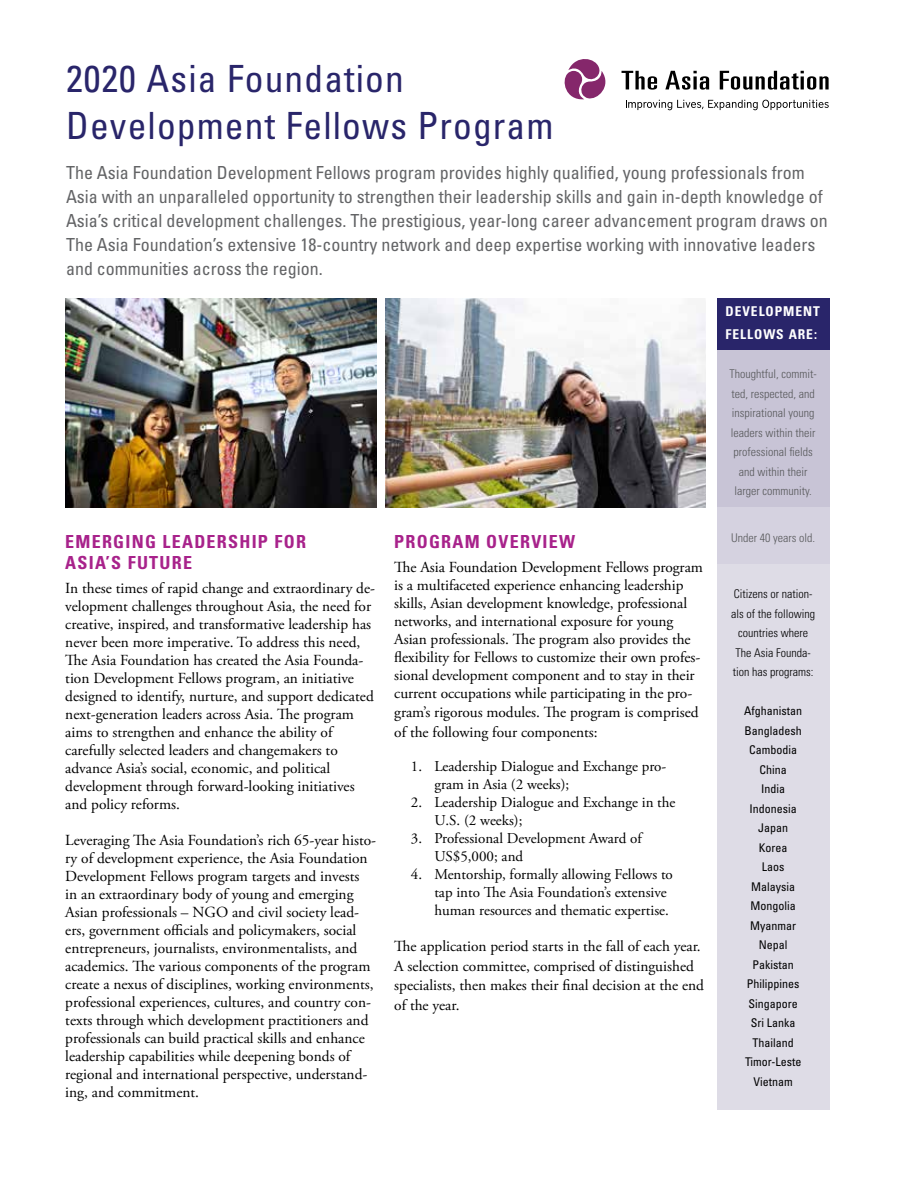
<style>
.page{position:relative;width:918px;height:1188px;background:#fff}
.page>*{position:absolute;margin:0;border:0;box-sizing:border-box;transform-origin:0 0}
.t1{font:condensed 37.5px/46.5px "Univers LT Std";letter-spacing:.03em;color:#29256a}
.t2{font:condensed 18px/24px "Univers LT Std";color:#636466}
.t3{font:700 condensed 18px/21px "Univers LT Std";letter-spacing:.07em;color:#a8228b}
.t4{font:15.3px/18px "Adobe Garamond Pro";color:#000}
.t5{font:15px/18px "Adobe Garamond Pro";color:#000}
.t6{font:700 condensed 13.5px/22.5px "Univers LT Std";letter-spacing:.07em;color:#fff}
.t7{font:condensed 12px/19.5px "Univers LT Std";color:#000;text-align:center}
.t8{font:300 condensed 12px/19.5px "Univers LT Std";color:#58595b;text-align:center}
.t9{font:300 condensed 12px/19.5px "Univers LT Std";color:#000;text-align:center}
</style>
<div class="page">
<svg style="left:626px;top:100px;width:203px;height:10px"></svg>
<svg style="left:622px;top:71px;width:35px;height:19px"></svg>
<svg style="left:665px;top:71px;width:44px;height:19px"></svg>
<svg style="left:720px;top:71px;width:109px;height:19px"></svg>
<svg style="left:565px;top:59px;width:41px;height:41px"></svg>
<div style="left:717px;top:298px;width:113px;height:53px;background:#29256a"></div>
<div style="left:717px;top:351px;width:113px;height:156px;background:#c8c4d6"></div>
<div style="left:717px;top:507px;width:113px;height:62px;background:#d5d2e0"></div>
<div style="left:717px;top:565px;width:113px;height:545px;background:#dedce6"></div>
<img style="left:385px;top:298px;width:321px;height:209px">
<img style="left:65px;top:298px;width:311px;height:209px">
<h1 class="t1" style="left:66px;top:55px;width:489px">2020 Asia Foundation<br>Development Fellows Program</h1>
<p class="t2" style="left:66px;top:161px;width:763px">The Asia Foundation Development Fellows program provides highly qualified, young professionals from Asia with an unparalleled opportunity to strengthen their leadership skills and gain in-depth knowledge of Asia’s critical development challenges. The prestigious, year-long career advancement program draws on The Asia Foundation’s extensive 18-country network and deep expertise working with innovative leaders and communities across the region.</p>
<p class="t6" style="left:726px;top:300px;width:96px">DEVELOPMENT<br>FELLOWS ARE:</p>
<p class="t8" style="left:730px;top:364px;width:89px">Thoughtful, commit&shy;ted, respected, and inspirational young leaders within their professional fields and within their larger community.</p>
<p class="t8" style="left:731px;top:528px;width:85px">Under 40 years old.</p>
<p class="t3" style="left:65px;top:531px;width:242px">EMERGING LEADERSHIP FOR<br>ASIA’S FUTURE</p>
<p class="t4" style="left:65px;top:580px;width:311px">In these times of rapid change and extraordinary de&shy;velopment challenges throughout Asia, the need for creative, inspired, and transformative leadership has never been more imperative. To address this need, The Asia Foundation has created the Asia Founda&shy;tion Development Fellows program, an initiative designed to identify, nurture, and support dedicated next-generation leaders across Asia. The program aims to strengthen and enhance the ability of carefully selected leaders and changemakers to advance Asia’s social, economic, and political development through forward-looking initiatives and policy reforms.</p>
<p class="t4" style="left:65px;top:832px;width:312px">Leveraging The Asia Foundation’s rich 65-year histo&shy;ry of development experience, the Asia Foundation Development Fellows program targets and invests<br>in an extraordinary body of young and emerging Asian professionals – NGO and civil society lead&shy;ers, government officials and policymakers, social entrepreneurs, journalists, environmentalists, and academics. The various components of the program create a nexus of disciplines, working environments, professional experiences, cultures, and country con&shy;texts through which development practitioners and professionals can build practical skills and enhance leadership capabilities while deepening bonds of regional and international perspective, understand&shy;ing, and commitment.</p>
<p class="t3" style="left:394px;top:531px;width:182px">PROGRAM OVERVIEW</p>
<p class="t4" style="left:394px;top:559px;width:310px">The Asia Foundation Development Fellows program is a multifaceted experience enhancing leadership skills, Asian development knowledge, professional networks, and international exposure for young Asian professionals. The program also provides the flexibility for Fellows to customize their own profes&shy;sional development component and to stay in their current occupations while participating in the pro-</p>
<p class="t4" style="left:394px;top:703px;width:306px;line-height:19.5px">gram’s rigorous modules. The program is comprised of the following four components:</p>
<p class="t9" style="left:731px;top:584px;width:85px">Citizens or nation&shy;als of the following countries where<br>The Asia Founda&shy;tion has programs:</p>
<p class="t7" style="left:744px;top:701px;width:59px">Afghanistan<br>Bangladesh<br>Cambodia<br>China<br>India<br>Indonesia<br>Japan<br>Korea<br>Laos<br>Malaysia<br>Mongolia<br>Myanmar<br>Nepal<br>Pakistan<br>Philippines<br>Singapore<br>Sri Lanka<br>Thailand<br>Timor-Leste<br>Vietnam</p>
<p class="t5" style="left:434px;top:758px;width:243px">Leadership Dialogue and Exchange pro&shy;gram in Asia (2 weeks);<br>Leadership Dialogue and Exchange in the<br>U.S. (2 weeks);<br>Professional Development Award of<br>US$5,000; and<br>Mentorship, formally allowing Fellows to tap into The Asia Foundation’s extensive human resources and thematic expertise.</p>
<p class="t5" style="left:411px;top:758px;width:13px">1.</p>
<p class="t5" style="left:411px;top:794px;width:13px">2.</p>
<p class="t5" style="left:411px;top:830px;width:13px">3.</p>
<p class="t5" style="left:411px;top:866px;width:13px">4.</p>
<p class="t4" style="left:394px;top:937px;width:311px;line-height:19.5px">The application period starts in the fall of each year.<br>A selection committee, comprised of distinguished specialists, then makes their final decision at the end of the year.</p>
</div>
